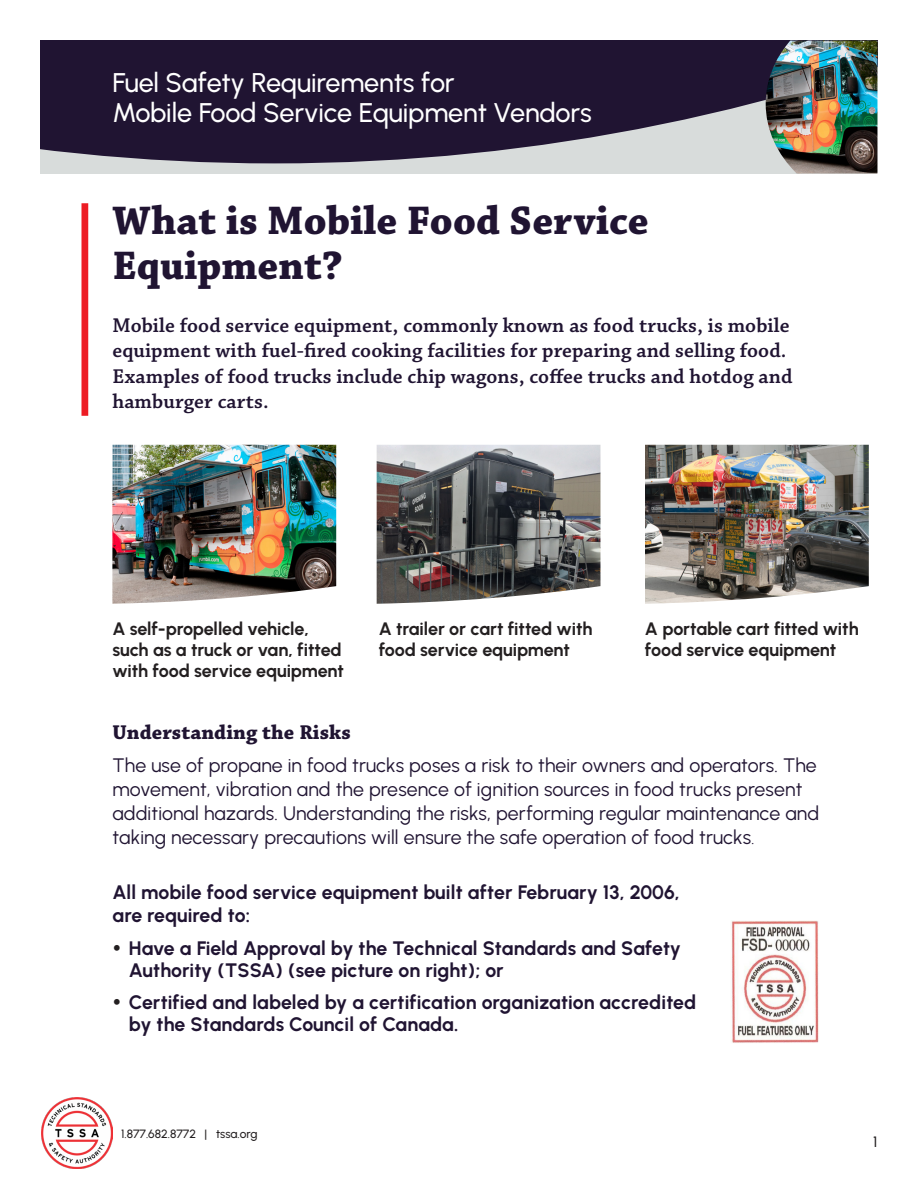
<style>
.page{position:relative;width:918px;height:1188px;background:#fff}
.page>*{position:absolute;margin:0;border:0;box-sizing:border-box;transform-origin:0 0}
.H2___Title{font:700 42px/45px "Chaparral Pro";color:#201432}
.t1{font:500 27px/30px "Urbanist";letter-spacing:-.01em;color:#fff}
.P___Lead_In{font:600 21px/25.5px "Chaparral Pro";letter-spacing:.005em;color:#201432}
.P___Body{font:700 21px "Chaparral Pro";letter-spacing:.005em;color:#201432}
.P___Body-2{font:19.5px/24px "Urbanist";letter-spacing:.005em;color:#201432}
.P___Body-3{font:700 19.5px/22.5px "Urbanist";color:#201432}
.Body___Bullet_List{font:700 18px/21px "Urbanist";letter-spacing:-.01em;color:#231f20}
.t2{font:500 15px "Urbanist";color:#231f20}
.t3{font:500 12px "Urbanist";color:#231f20}
.s1{font-size:16.5px}
</style>
<div class="page">
<img style="left:42px;top:1097px;width:70px;height:71px">
<div style="left:40px;top:40px;width:838px;height:134px;background:#d8dcdb"></div>
<svg style="left:40px;top:40px;width:838px;height:123px;background:#372d47"></svg>
<img style="left:766px;top:41px;width:111px;height:133px">
<div style="left:81px;top:203px;width:7px;height:213px;background:#ed1c24"></div>
<img style="left:112px;top:445px;width:224px;height:159px">
<img style="left:377px;top:445px;width:223px;height:159px">
<img style="left:645px;top:445px;width:224px;height:159px">
<img style="left:731px;top:920px;width:88px;height:123px">
<h2 class="t1" style="left:112px;top:66px;width:481px">Fuel Safety Requirements for<br>Mobile Food Service Equipment Vendors</h2>
<h2 class="H2___Title" style="left:112px;top:200px;width:538px">What is Mobile Food Service<br>Equipment?</h2>
<p class="P___Lead_In" style="left:112px;top:313px;width:682px">Mobile food service equipment, commonly known as food trucks, is mobile equipment with fuel-fired cooking facilities for preparing and selling food.<br>Examples of food trucks include chip wagons, coffee trucks and hotdog and hamburger carts.</p>
<p class="Body___Bullet_List" style="left:112px;top:618px;width:233px">A self-propelled vehicle, such as a truck or van, fitted with food service equipment</p>
<p class="Body___Bullet_List" style="left:379px;top:618px;width:215px">A trailer or cart fitted with food service equipment</p>
<p class="Body___Bullet_List" style="left:645px;top:618px;width:215px">A portable cart fitted with food service equipment</p>
<p class="P___Body" style="left:112px;top:720px;width:240px">Understanding the Risks</p>
<p class="P___Body-2" style="left:112px;top:753px;width:708px">The use of propane in food trucks poses a risk to their owners and operators. The movement, vibration and the presence of ignition sources in food trucks present additional hazards. Understanding the risks, performing regular maintenance and taking necessary precautions will ensure the safe operation of food trucks<span class="s1">.</span></p>
<p class="P___Body-3" style="left:112px;top:880px;width:569px">All mobile food service equipment built after February 13, 2006, are required to:</p>
<p class="P___Body-3" style="left:129px;top:936px;width:554px">Have a Field Approval by the Technical Standards and Safety<br>Authority (TSSA) (see picture on right); or</p>
<p class="P___Body-3" style="left:129px;top:990px;width:569px">Certified and labeled by a certification organization accredited by the Standards Council of Canada.</p>
<p class="t3" style="left:121px;top:1126px;width:138px">1.877.682.8772 | tssa.org</p>
<p class="t2" style="left:873px;top:1132px;width:6px">1</p>
</div>
